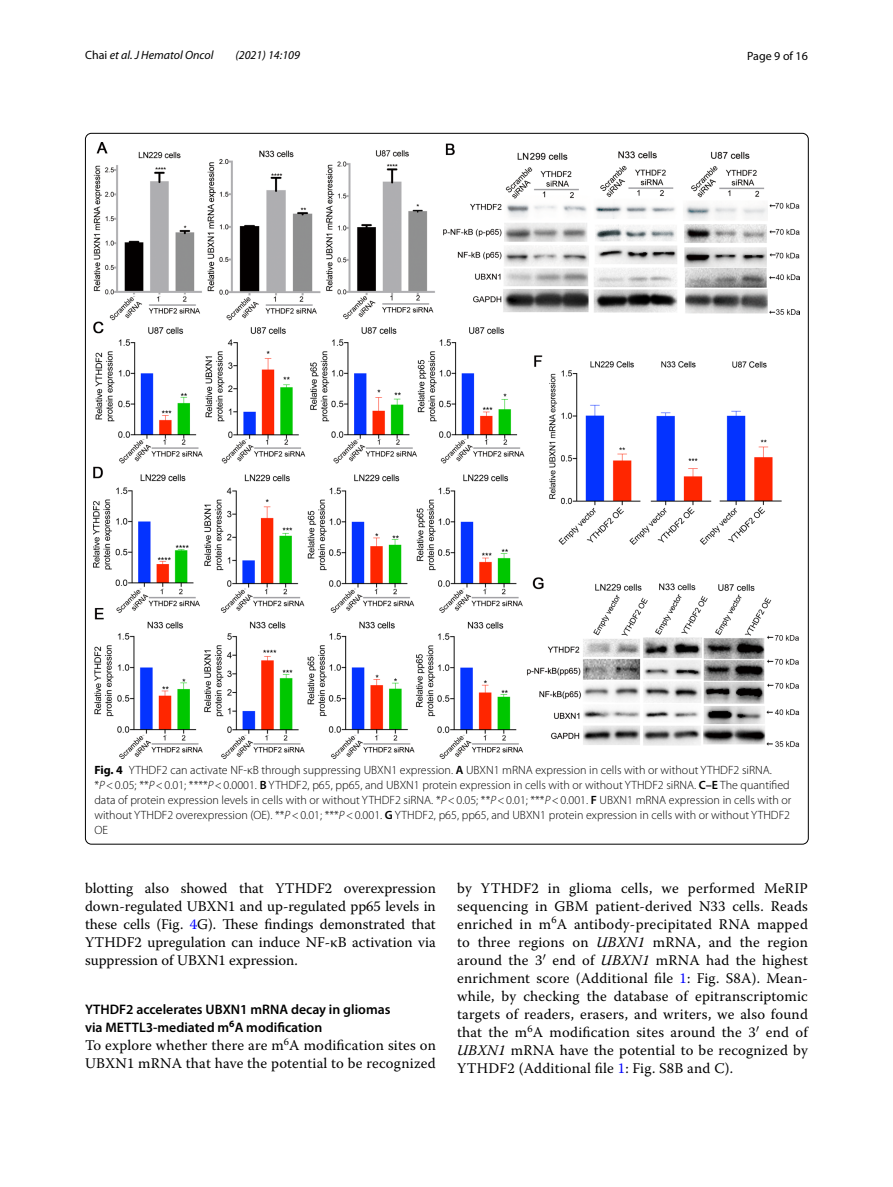
<style>
.page{position:relative;width:893px;height:1187px;background:#fff}
.page>*{position:absolute;margin:0;border:0;box-sizing:border-box;transform-origin:0 0}
.t1{font:14.7px/18px "Warnock Pro";letter-spacing:.015em;color:#000;text-align:justify}
.t2{font:600 13.8px/18px "Myriad Pro";color:#000}
.t3{font:300 12px/15px "Myriad Pro";color:#000}
.t4{font:italic 12px "Myriad Pro";color:#000}
.t5{font:12px "Myriad Pro";color:#000}
.s1{font-style:normal}
.s2{font-weight:700}
.s3{font-weight:600}
.s4{font-style:italic}
.s5{color:#00f}
</style>
<div class="page">
<img style="left:94px;top:142px;width:706px;height:616px">
<p class="t4" style="left:85px;top:48px;width:130px"><span class="s1">Chai</span> et al. J Hematol Oncol</p>
<p class="t4" style="left:235px;top:48px;width:66px">(2021) 14:109</p>
<p class="t5" style="left:747px;top:48px;width:62px">Page 9 of 16</p>
<p class="t3" style="left:94px;top:762px;width:699px"><span class="s2">Fig. 4</span> YTHDF2 can activate NF-κB through suppressing UBXN1 expression. <span class="s3">A</span> UBXN1 mRNA expression in cells with or without YTHDF2 siRNA. *<span class="s4">P</span>&lt;0.05; **<span class="s4">P</span>&lt;0.01; ****<span class="s4">P</span>&lt;0.0001. <span class="s3">B</span> YTHDF2, p65, pp65, and UBXN1 protein expression in cells with or without YTHDF2 siRNA. <span class="s3">C–E</span> The quantified data of protein expression levels in cells with or without YTHDF2 siRNA. *<span class="s4">P</span>&lt;0.05; **<span class="s4">P</span>&lt;0.01; ***<span class="s4">P</span>&lt;0.001. <span class="s3">F</span> UBXN1 mRNA expression in cells with or without YTHDF2 overexpression (OE). **<span class="s4">P</span>&lt;0.01; ***<span class="s4">P</span>&lt;0.001. <span class="s3">G</span> YTHDF2, p65, pp65, and UBXN1 protein expression in cells with or without YTHDF2<br>OE</p>
<p class="t1" style="left:85px;top:879px;width:352px">blotting also showed that YTHDF2 overexpression down-regulated UBXN1 and up-regulated pp65 levels in these cells (Fig. <span class="s5">4</span>G). These findings demonstrated that YTHDF2 upregulation can induce NF-κB activation via suppression of UBXN1 expression.</p>
<p class="t2" style="left:85px;top:1000px;width:307px">YTHDF2 accelerates UBXN1 mRNA decay in gliomas via METTL3‑mediated m<sup>6</sup>A modification</p>
<p class="t1" style="left:85px;top:1036px;width:352px">To explore whether there are m<sup>6</sup>A modification sites on<br>UBXN1 mRNA that have the potential to be recognized</p>
<p class="t1" style="left:457px;top:879px;width:352px">by YTHDF2 in glioma cells, we performed MeRIP sequencing in GBM patient-derived N33 cells. Reads enriched in m<sup>6</sup>A antibody-precipitated RNA mapped to three regions on <span class="s4">UBXN1</span> mRNA, and the region around the 3 end of <span class="s4">UBXN1</span> mRNA had the highest enrichment score (Additional file <span class="s5">1</span>: Fig. S8A). Mean&shy;while, by checking the database of epitranscriptomic targets of readers, erasers, and writers, we also found that the m<sup>6</sup>A modification sites around the 3 end of <span class="s4">UBXN1</span> mRNA have the potential to be recognized by YTHDF2 (Additional file <span class="s5">1</span>: Fig. S8B and C).</p>
</div>
